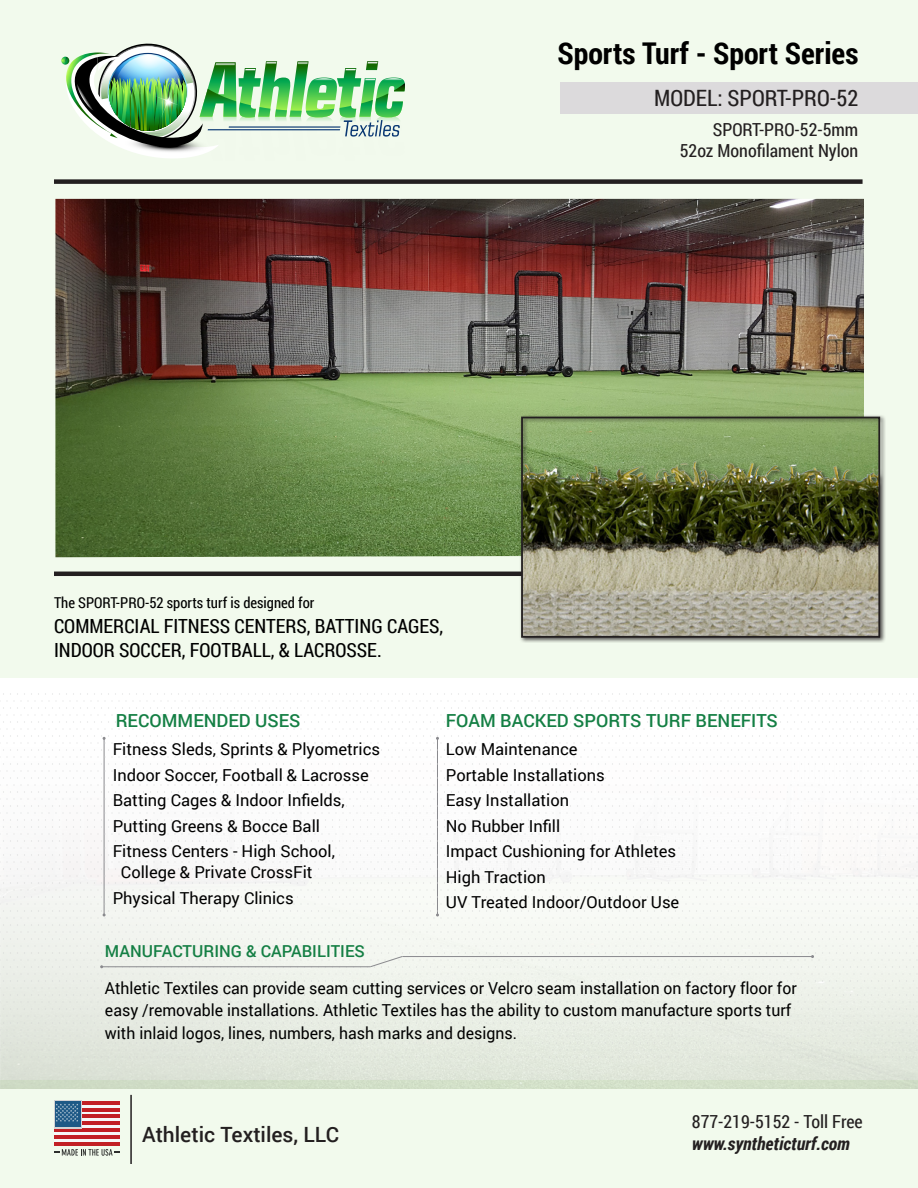
<style>
.page{position:relative;width:918px;height:1188px;background:#fff}
.page>*{position:absolute;margin:0;border:0;box-sizing:border-box;transform-origin:0 0}
.t1{font:700 30px "Roboto Condensed";color:#000}
.t2{font:22.5px "Roboto Condensed";color:#231f20}
.t3{font:500 21px "Roboto";color:#231f20}
.t4{font:19.5px/24px "Roboto Condensed";color:#000}
.t5{font:18px/21.6px "Roboto Condensed";color:#231f20;text-align:right}
.t6{font:500 18px "Roboto";color:#147f44}
.t7{font:italic 700 18px "Roboto Condensed";color:#231f20}
.t8{font:16.5px/21px "Roboto";color:#000}
.t9{font:16.5px/22.5px "Roboto";color:#000;scale:.96 1}
.t10{font:500 16.5px "Roboto";color:#147f44}
.t11{font:15px "Roboto Condensed";color:#000}
</style>
<div class="page">
<div style="left:0;top:1080px;width:918px;height:108px;background:#f2faed"></div>
<hr style="left:130px;top:1095px;width:2px;height:69px;background:#231f20">
<div style="left:55px;top:1101px;width:65px;height:44px;background:#f6f8f8"></div>
<hr style="left:55px;top:1142px;width:65px;height:3px;background:#c22025">
<hr style="left:55px;top:1135px;width:65px;height:4px;background:#c22025">
<hr style="left:55px;top:1128px;width:65px;height:4px;background:#c22025">
<hr style="left:55px;top:1121px;width:65px;height:4px;background:#c22025">
<hr style="left:55px;top:1115px;width:65px;height:3px;background:#c22025">
<hr style="left:55px;top:1108px;width:65px;height:3px;background:#c22025">
<hr style="left:55px;top:1101px;width:65px;height:4px;background:#c22025">
<div style="left:54px;top:1100px;width:28px;height:28px;background:#d1d2d4"></div>
<div style="left:55px;top:1101px;width:26px;height:26px;background:#1e5986"></div>
<svg style="left:55px;top:1149px;width:65px;height:7px"></svg>
<svg style="left:56px;top:1104px;width:22px;height:18px"></svg>
<img style="left:1px;top:1061px;width:917px;height:28px">
<div style="left:0;top:0;width:918px;height:677px;background:#f2faed"></div>
<hr style="left:54px;top:572px;width:809px;height:4px;background:#231f20">
<img style="left:55px;top:199px;width:809px;height:358px">
<img style="left:61px;top:43px;width:344px;height:115px">
<div style="left:54px;top:179px;width:809px;height:5px;background:#231f20"></div>
<div style="left:0;top:825px;width:918px;height:208px;background:linear-gradient(to bottom,#fcfcfc,#e9eee4)"></div>
<div style="left:0;top:1033px;width:918px;height:28px;background:#e3e8de"></div>
<div style="left:561px;top:82px;width:357px;height:32px;background:#dcdadc"></div>
<hr style="left:102px;top:966px;width:268px;height:1px;background:#8a8a8e">
<hr style="left:402px;top:956px;width:411px;height:1px;background:#8a8a8e">
<svg style="left:369px;top:956px;width:34px;height:12px"></svg>
<div style="left:519px;top:414px;width:367px;height:229px;background:#231f20;opacity:.75"></div>
<img style="left:524px;top:428px;width:353px;height:207px">
<div style="left:521px;top:417px;width:359px;height:221px;border:2px solid #231f20"></div>
<p class="t1" style="left:558px;top:32px;width:302px">Sports Turf - Sport Series</p>
<p class="t11" style="left:54px;top:592px;width:262px">The SPORT-PRO-52 sports turf is designed for</p>
<p class="t4" style="left:54px;top:614px;width:391px">COMMERCIAL FITNESS CENTERS, BATTING CAGES,<br>INDOOR SOCCER, FOOTBALL, &amp; LACROSSE.</p>
<p class="t2" style="left:654px;top:82px;width:206px">MODEL: SPORT-PRO-52</p>
<p class="t5" style="left:680px;top:118px;width:180px">SPORT-PRO-52-5mm<br>52oz Monofilament Nylon</p>
<p class="t6" style="left:116px;top:708px;width:186px">RECOMMENDED USES</p>
<p class="t8" style="left:113px;top:739px;width:269px">Fitness Sleds, Sprints &amp; Plyometrics</p>
<p class="t8" style="left:113px;top:764px;width:258px">Indoor Soccer, Football &amp; Lacrosse</p>
<p class="t8" style="left:113px;top:790px;width:234px">Batting Cages &amp; Indoor Infields,</p>
<p class="t8" style="left:113px;top:815px;width:209px">Putting Greens &amp; Bocce Ball</p>
<p class="t8" style="left:121px;top:841px;width:216px;text-indent:-8px">Fitness Centers - High School,<br>College &amp; Private CrossFit</p>
<p class="t8" style="left:113px;top:887px;width:182px">Physical Therapy Clinics</p>
<p class="t10" style="left:105px;top:940px;width:262px">MANUFACTURING &amp; CAPABILITIES</p>
<p class="t6" style="left:446px;top:708px;width:334px">FOAM BACKED SPORTS TURF BENEFITS</p>
<p class="t8" style="left:446px;top:739px;width:133px">Low Maintenance</p>
<p class="t8" style="left:446px;top:764px;width:160px">Portable Installations</p>
<p class="t8" style="left:446px;top:790px;width:125px">Easy Installation</p>
<p class="t8" style="left:446px;top:815px;width:116px">No Rubber Infill</p>
<p class="t8" style="left:446px;top:841px;width:232px">Impact Cushioning for Athletes</p>
<p class="t8" style="left:446px;top:866px;width:102px">High Traction</p>
<p class="t8" style="left:446px;top:892px;width:235px">UV Treated Indoor/Outdoor Use</p>
<p class="t9" style="left:105px;top:976px;width:722px">Athletic Textiles can provide seam cutting services or Velcro seam installation on factory floor for easy /removable installations. Athletic Textiles has the ability to custom manufacture sports turf with inlaid logos, lines, numbers, hash marks and designs.</p>
<p class="t3" style="left:142px;top:1120px;width:198px">Athletic Textiles, LLC</p>
<p class="t5" style="left:692px;top:1110px;width:172px">877-219-5152 - Toll Free</p>
<p class="t7" style="left:692px;top:1131px;width:160px">www.syntheticturf.com</p>
</div>
